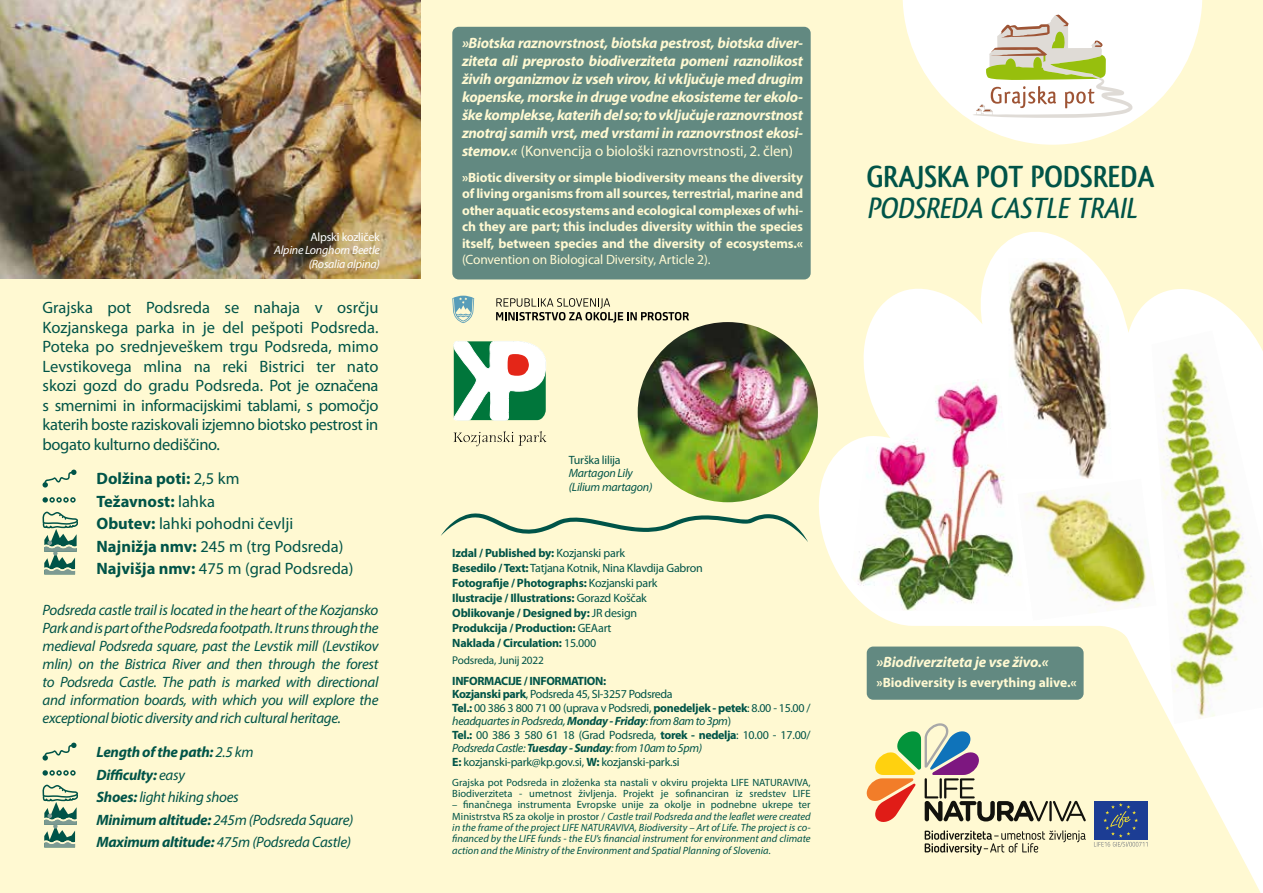
<style>
.page{position:relative;width:1263px;height:893px;background:#fff9d2}
.page>*{position:absolute;margin:0;border:0;box-sizing:border-box;transform-origin:0 0}
.t1{font:700 31.95px "Qlassik";color:#005448}
.t2{font:italic 500 30.45px "Qlassik";color:#005448}
.t3{font:16.5px/19.5px "Myriad Pro";letter-spacing:-.02em;color:#005448;text-align:justify}
.t4{font:16.5px/22.5px "Myriad Pro";color:#005448}
.t5{font:italic 700 15px/18px "Myriad Pro";letter-spacing:-.02em;color:#fff9d2;text-align:justify}
.t6{font:italic 15px/18px "Myriad Pro";letter-spacing:-.02em;color:#005448;text-align:justify}
.t7{font:italic 700 15px/22.5px "Myriad Pro";letter-spacing:-.02em;color:#005448}
.t8{font:700 13.5px/16.5px "Myriad Pro";letter-spacing:-.01em;color:#fff9d2;text-align:justify}
.t9{font:13.5px "Myriad Pro";letter-spacing:-.01em;color:#fff9d2}
.t10{font:12px/13.5px "Myriad Pro";letter-spacing:-.02em;color:#005448}
.t11{font:700 12px/15px "Myriad Pro";letter-spacing:-.02em;color:#005448}
.t12{font:italic 12px/13.5px "Myriad Pro";letter-spacing:-.02em;color:#fff;text-align:right}
.t13{font:italic 12px/13.5px "Myriad Pro";letter-spacing:-.02em;color:#005448}
.t14{font:12px "Myriad Pro";letter-spacing:-.02em;color:#fff}
.t15{font:11.25px "Myriad Pro";letter-spacing:-.02em;color:#005448}
.t16{font:italic 10.5px/11.4px "Myriad Pro";color:#005448;text-align:justify}
.t17{font:10.5px/11.2px "Myriad Pro";color:#005448}
.s1{font-weight:700}
.s2{font-weight:400}
.s3{font-weight:400;font-style:normal}
.s4{font-style:italic}
.s5{font-weight:700;font-style:italic}
.s6{font-style:normal}
</style>
<div class="page">
<img style="left:0;top:0;width:421px;height:278px">
<svg style="left:43px;top:470px;width:34px;height:18px"></svg>
<svg style="left:43px;top:497px;width:33px;height:6px"></svg>
<svg style="left:42px;top:511px;width:36px;height:63px"></svg>
<svg style="left:43px;top:743px;width:34px;height:18px"></svg>
<svg style="left:43px;top:770px;width:33px;height:6px"></svg>
<svg style="left:42px;top:784px;width:36px;height:63px"></svg>
<svg style="left:453px;top:341px;width:93px;height:80px;background:#a4c3ac"></svg>
<svg style="left:453px;top:431px;width:94px;height:15px"></svg>
<svg style="left:496px;top:298px;width:193px;height:25px"></svg>
<svg style="left:452px;top:296px;width:22px;height:27px"></svg>
<img style="left:638px;top:322px;width:180px;height:180px;border-radius:90px">
<div style="left:452px;top:27px;width:359px;height:252px;background:#628981;border-radius:6px"></div>
<svg style="left:902px;top:0;width:300px;height:145px"></svg>
<svg style="left:811px;top:232px;width:452px;height:661px"></svg>
<img style="left:851px;top:379px;width:166px;height:232px">
<img style="left:1151px;top:330px;width:112px;height:394px">
<img style="left:1017px;top:479px;width:139px;height:141px">
<img style="left:1009px;top:258px;width:103px;height:221px">
<svg style="left:441px;top:513px;width:367px;height:29px"></svg>
<p class="t14" style="left:311px;top:229px;width:71px">Alpski kozliček</p>
<p class="t12" style="left:274px;top:243px;width:107px">Alpine Longhorn Beetle (Rosalia alpina)</p>
<p class="t3" style="left:43px;top:298px;width:337px">Grajska pot Podsreda se nahaja v osrčju Kozjanskega parka in je del pešpoti Podsreda.<br>Poteka po srednjeveškem trgu Podsreda, mimo Levstikovega mlina na reki Bistrici ter nato skozi gozd do gradu Podsreda. Pot je označena s smernimi in informacijskimi tablami, s pomočjo katerih boste raziskovali izjemno biotsko pestrost in bogato kulturno dediščino.</p>
<p class="t4" style="left:97px;top:467px;width:259px"><span class="s1">Dolžina poti:</span> 2,5 km<br><span class="s1">Težavnost:</span> lahka<br><span class="s1">Obutev:</span> lahki pohodni čevlji<br><span class="s1">Najnižja nmv:</span> 245 m (trg Podsreda)<br><span class="s1">Najvišja nmv:</span> 475 m (grad Podsreda)</p>
<p class="t6" style="left:43px;top:601px;width:337px">Podsreda castle trail is located in the heart of the Kozjansko Park and is part of the Podsreda footpath. It runs through the medieval Podsreda square, past the Levstik mill (Levstikov mlin) on the Bistrica River and then through the forest to Podsreda Castle. The path is marked with directional and information boards, with which you will explore the exceptional biotic diversity and rich cultural heritage.</p>
<p class="t7" style="left:97px;top:741px;width:258px">Length of the path: <span class="s2">2.5 km<br></span>Difficulty: <span class="s2">easy<br></span>Shoes: <span class="s2">light hiking shoes<br></span>Minimum altitude: <span class="s2">245m (Podsreda Square)<br></span>Maximum altitude: <span class="s2">475m (Podsreda Castle)</span></p>
<p class="t5" style="left:462px;top:34px;width:343px">»Biotska raznovrstnost, biotska pestrost, biotska diver&shy;ziteta ali preprosto biodiverziteta pomeni raznolikost živih organizmov iz vseh virov, ki vključuje med drugim kopenske, morske in druge vodne ekosisteme ter ekolo&shy;ške komplekse, katerih del so; to vključuje raznovrstnost znotraj samih vrst, med vrstami in raznovrstnost ekosi&shy;stemov.« <span class="s3">(Konvencija o biološki raznovrstnosti, 2. člen)</span></p>
<p class="t8" style="left:462px;top:169px;width:343px">»Biotic diversity or simple biodiversity means the diversity of living organisms from all sources, terrestrial, marine and other aquatic ecosystems and ecological complexes of whi&shy;ch they are part; this includes diversity within the species itself, between species and the diversity of ecosystems.«</p>
<p class="t9" style="left:462px;top:251px;width:250px">(Convention on Biological Diversity, Article 2).</p>
<h1 class="t1" style="left:867px;top:157px;width:289px">GRAJSKA POT PODSREDA</h1>
<h2 class="t2" style="left:867px;top:190px;width:278px">PODSREDA CASTLETRAIL</h2>
<p class="t10" style="left:569px;top:453px;width:53px">Turška lilija</p>
<p class="t13" style="left:569px;top:466px;width:85px">Martagon Lily (Lilium martagon)</p>
<p class="t11" style="left:452px;top:545px;width:252px">Izdal / Published by: <span class="s2">Kozjanski park<br></span>Besedilo / Text: <span class="s2">Tatjana Kotnik, Nina Klavdija Gabron </span>Fotografije / Photographs: <span class="s2">Kozjanski park </span>Ilustracije / Illustrations: <span class="s2">Gorazd Koščak </span>Oblikovanje / Designed by: <span class="s2">JR design<br></span>Produkcija / Production: <span class="s2">GEAart<br></span>Naklada / Circulation: <span class="s2">15.000</span></p>
<p class="t15" style="left:452px;top:653px;width:93px">Podsreda, Junij 2022</p>
<p class="t10" style="left:452px;top:674px;width:360px"><span class="s1">INFORMACIJE / INFORMATION:<br>Kozjanski park</span>, Podsreda 45, SI-3257 Podsreda<br><span class="s1">Tel.:</span> 00 386 3 800 71 00 (uprava v Podsredi, <span class="s1">ponedeljek - petek</span>: 8.00 - 15.00 / <span class="s4">headquartes in Podsreda,</span> <span class="s5">Monday - Friday</span><span class="s4">: from 8am to 3pm</span>)<br><span class="s1">Tel.:</span> 00 386 3 580 61 18 (Grad Podsreda, <span class="s1">torek - nedelja</span>: 10.00 - 17.00/ <span class="s4">Podsreda Castle:</span> <span class="s5">Tuesday - Sunday</span><span class="s4">: from 10am to 5pm)<br></span><span class="s1">E:</span> kozjanski-park@kp.gov.si, <span class="s1">W:</span> kozjanski-park.si</p>
<p class="t17" style="left:452px;top:777px;width:360px">Grajska pot Podsreda in zloženka sta nastali v okviru projekta LIFE NATURAVIVA,<br>Biodiverziteta - umetnost življenja. Projekt je sofinanciran iz sredstev LIFE</p>
<p class="t16" style="left:452px;top:799px;width:360px"><span class="s6">– finančnega instrumenta Evropske unije za okolje in podnebne ukrepe ter Ministrstva RS za okolje in prostor /</span> Castle trail Podsreda and the leaflet were created in the frame of the project LIFE NATURAVIVA, Biodiversity – Art of Life. The project is co&shy;financed by the LIFE funds - the EU’s financial instrument for environment and climate action and the Ministry of the Environment and Spatial Planning of Slovenia.</p>
<p class="t5" style="left:876px;top:653px;width:174px">»Biodiverziteta je vse živo.«</p>
<p class="t8" style="left:876px;top:673px;width:202px">»Biodiversity is everything alive.«</p>
</div>
